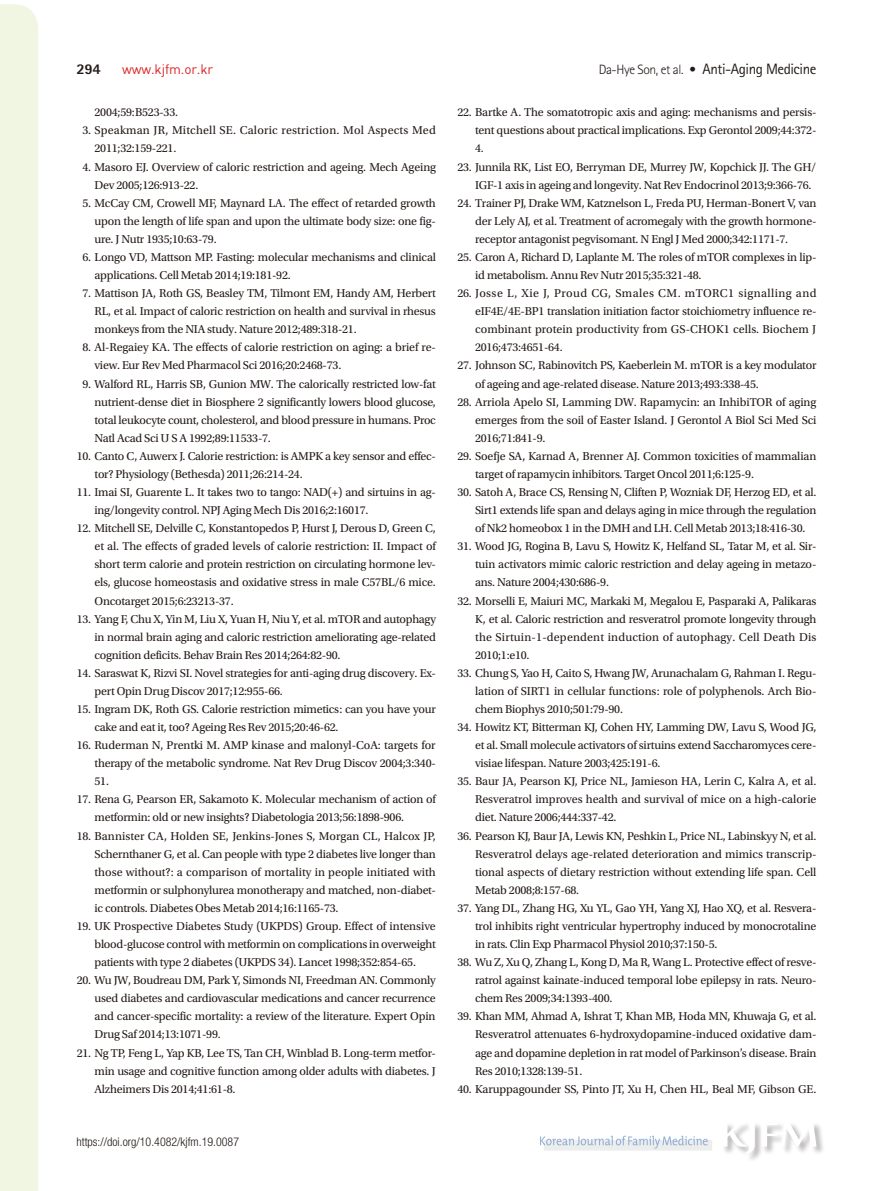
<style>
.page{position:relative;width:893px;height:1191px;background:#fff}
.page>*{position:absolute;margin:0;border:0;box-sizing:border-box;transform-origin:0 0}
.t1{font:15px "Rotis Sans Serif Std";letter-spacing:-.03em;color:#231916}
.t2{font:800 15px "Rotis Sans Serif Std";color:#231916}
.t3{font:13.5px "Dinreg";letter-spacing:-.01em;color:#dd2424}
.제목{font:12px/18px "Utopia Std";letter-spacing:-.02em;color:#231916;text-align:justify}
.제목-2{font:12px/18px "Utopia Std";letter-spacing:.015em;color:#231916}
.t4{font:300 condensed 12px "Helvetica Neue LT Std";color:#231916}
.s1{font-weight:300;font-size:13.5px}
</style>
<div class="page">
<div style="left:0;top:4px;width:38px;height:1187px;background:#f0f6e2"></div>
<div style="left:721px;top:1122px;width:104px;height:40px;background:#231916;opacity:.3"></div>
<svg style="left:722px;top:1122px;width:94px;height:32px"></svg>
<div style="left:544px;top:1140px;width:168px;height:10px;background:#eceded"></div>
<svg style="left:540px;top:1135px;width:168px;height:13px"></svg>
<p class="t2" style="left:77px;top:60px;width:26px">294</p>
<p class="t3" style="left:122px;top:61px;width:93px">www.kjfm.or.kr</p>
<p class="t1" style="left:599px;top:60px;width:219px"><span class="s1">Da-Hye Son, et al. •</span> Anti-Aging Medicine</p>
<p class="제목" style="left:95px;top:104px;width:85px">2004;59:B523-33.</p>
<p class="제목-2" style="left:95px;top:122px;width:343px;text-indent:-12px">3. Speakman JR, Mitchell SE. Caloric restriction. Mol Aspects Med<br>2011;32:159-221.</p>
<p class="제목" style="left:95px;top:158px;width:343px;text-indent:-12px">4. Masoro EJ. Overview of caloric restriction and ageing. Mech Ageing<br>Dev 2005;126:913-22.</p>
<p class="제목" style="left:95px;top:194px;width:343px;text-indent:-12px">5. McCay CM, Crowell MF, Maynard LA. The effect of retarded growth upon the length of life span and upon the ultimate body size: one fig&shy;ure. J Nutr 1935;10:63-79.</p>
<p class="제목" style="left:95px;top:248px;width:343px;text-indent:-12px">6. Longo VD, Mattson MP. Fasting: molecular mechanisms and clinical applications. Cell Metab 2014;19:181-92.</p>
<p class="제목" style="left:95px;top:284px;width:343px;text-indent:-12px">7. Mattison JA, Roth GS, Beasley TM, Tilmont EM, Handy AM, Herbert RL, et al. Impact of caloric restriction on health and survival in rhesus monkeys from the NIA study. Nature 2012;489:318-21.</p>
<p class="제목" style="left:95px;top:339px;width:343px;text-indent:-12px">8. Al-Regaiey KA. The effects of calorie restriction on aging: a brief re&shy;view. Eur Rev Med Pharmacol Sci 2016;20:2468-73.</p>
<p class="제목" style="left:95px;top:375px;width:343px;text-indent:-12px">9. Walford RL, Harris SB, Gunion MW. The calorically restricted low-fat nutrient-dense diet in Biosphere 2 significantly lowers blood glucose, total leukocyte count, cholesterol, and blood pressure in humans. Proc Natl Acad Sci U S A 1992;89:11533-7.</p>
<p class="제목" style="left:95px;top:447px;width:343px;text-indent:-18px">10. Canto C, Auwerx J. Calorie restriction: is AMPK a key sensor and effec&shy;tor? Physiology (Bethesda) 2011;26:214-24.</p>
<p class="제목" style="left:95px;top:483px;width:343px;text-indent:-18px">11. Imai SI, Guarente L. It takes two to tango: NAD(+) and sirtuins in ag&shy;ing/longevity control. NPJ Aging Mech Dis 2016;2:16017.</p>
<p class="제목" style="left:95px;top:519px;width:343px;text-indent:-18px">12. Mitchell SE, Delville C, Konstantopedos P, Hurst J, Derous D, Green C, et al. The effects of graded levels of calorie restriction: II. Impact of short term calorie and protein restriction on circulating hormone lev&shy;els, glucose homeostasis and oxidative stress in male C57BL/6 mice.<br>Oncotarget 2015;6:23213-37.</p>
<p class="제목" style="left:95px;top:610px;width:343px;text-indent:-18px">13. Yang F, Chu X, Yin M, Liu X, Yuan H, Niu Y, et al. mTOR and autophagy in normal brain aging and caloric restriction ameliorating age-related cognition deficits. Behav Brain Res 2014;264:82-90.</p>
<p class="제목" style="left:95px;top:664px;width:343px;text-indent:-18px">14. Saraswat K, Rizvi SI. Novel strategies for anti-aging drug discovery. Ex&shy;pert Opin Drug Discov 2017;12:955-66.</p>
<p class="제목" style="left:95px;top:700px;width:343px;text-indent:-18px">15. Ingram DK, Roth GS. Calorie restriction mimetics: can you have your cake and eat it, too? Ageing Res Rev 2015;20:46-62.</p>
<p class="제목" style="left:95px;top:736px;width:343px;text-indent:-18px">16. Ruderman N, Prentki M. AMP kinase and malonyl-CoA: targets for therapy of the metabolic syndrome. Nat Rev Drug Discov 2004;3:340- 51.</p>
<p class="제목" style="left:95px;top:790px;width:343px;text-indent:-18px">17. Rena G, Pearson ER, Sakamoto K. Molecular mechanism of action of metformin: old or new insights? Diabetologia 2013;56:1898-906.</p>
<p class="제목" style="left:95px;top:827px;width:343px;text-indent:-18px">18. Bannister CA, Holden SE, Jenkins-Jones S, Morgan CL, Halcox JP, Schernthaner G, et al. Can people with type 2 diabetes live longer than those without?: a comparison of mortality in people initiated with metformin or sulphonylurea monotherapy and matched, non-diabet&shy;ic controls. Diabetes Obes Metab 2014;16:1165-73.</p>
<p class="제목" style="left:95px;top:917px;width:343px;text-indent:-18px">19. UK Prospective Diabetes Study (UKPDS) Group. Effect of intensive blood-glucose control with metformin on complications in overweight patients with type 2 diabetes (UKPDS 34). Lancet 1998;352:854-65.</p>
<p class="제목" style="left:95px;top:971px;width:343px;text-indent:-18px">20. Wu JW, Boudreau DM, Park Y, Simonds NI, Freedman AN. Commonly used diabetes and cardiovascular medications and cancer recurrence and cancer-specific mortality: a review of the literature. Expert Opin Drug Saf 2014;13:1071-99.</p>
<p class="제목" style="left:95px;top:1043px;width:343px;text-indent:-18px">21. Ng TP, Feng L, Yap KB, Lee TS, Tan CH, Winblad B. Long-term metfor&shy;min usage and cognitive function among older adults with diabetes. J Alzheimers Dis 2014;41:61-8.</p>
<p class="t4" style="left:77px;top:1134px;width:164px">https://doi.org/10.4082/kjfm.19.0087</p>
<p class="제목" style="left:475px;top:104px;width:343px;text-indent:-18px">22. Bartke A. The somatotropic axis and aging: mechanisms and persis&shy;tent questions about practical implications. Exp Gerontol 2009;44:372- 4.</p>
<p class="제목" style="left:475px;top:158px;width:343px;text-indent:-18px">23. Junnila RK, List EO, Berryman DE, Murrey JW, Kopchick JJ. The GH/<br>IGF-1 axis in ageing and longevity. Nat Rev Endocrinol 2013;9:366-76.</p>
<p class="제목" style="left:475px;top:194px;width:343px;text-indent:-18px">24. Trainer PJ, Drake WM, Katznelson L, Freda PU, Herman-Bonert V, van der Lely AJ, et al. Treatment of acromegaly with the growth hormone&shy;receptor antagonist pegvisomant. N Engl J Med 2000;342:1171-7.</p>
<p class="제목" style="left:475px;top:248px;width:343px;text-indent:-18px">25. Caron A, Richard D, Laplante M. The roles of mTOR complexes in lip&shy;id metabolism. Annu Rev Nutr 2015;35:321-48.</p>
<p class="제목" style="left:475px;top:284px;width:343px;text-indent:-18px">26. Josse L, Xie J, Proud CG, Smales CM. mTORC1 signalling and eIF4E/4E-BP1 translation initiation factor stoichiometry influence re&shy;combinant protein productivity from GS-CHOK1 cells. Biochem J 2016;473:4651-64.</p>
<p class="제목" style="left:475px;top:357px;width:343px;text-indent:-18px">27. Johnson SC, Rabinovitch PS, Kaeberlein M. mTOR is a key modulator of ageing and age-related disease. Nature 2013;493:338-45.</p>
<p class="제목" style="left:475px;top:393px;width:343px;text-indent:-18px">28. Arriola Apelo SI, Lamming DW. Rapamycin: an InhibiTOR of aging emerges from the soil of Easter Island. J Gerontol A Biol Sci Med Sci 2016;71:841-9.</p>
<p class="제목" style="left:475px;top:447px;width:343px;text-indent:-18px">29. Soefje SA, Karnad A, Brenner AJ. Common toxicities of mammalian target of rapamycin inhibitors. Target Oncol 2011;6:125-9.</p>
<p class="제목" style="left:475px;top:483px;width:343px;text-indent:-18px">30. Satoh A, Brace CS, Rensing N, Cliften P, Wozniak DF, Herzog ED, et al.<br>Sirt1 extends life span and delays aging in mice through the regulation of Nk2 homeobox 1 in the DMH and LH. Cell Metab 2013;18:416-30.</p>
<p class="제목" style="left:475px;top:537px;width:343px;text-indent:-18px">31. Wood JG, Rogina B, Lavu S, Howitz K, Helfand SL, Tatar M, et al. Sir&shy;tuin activators mimic caloric restriction and delay ageing in metazo&shy;ans. Nature 2004;430:686-9.</p>
<p class="제목" style="left:475px;top:592px;width:343px;text-indent:-18px">32. Morselli E, Maiuri MC, Markaki M, Megalou E, Pasparaki A, Palikaras K, et al. Caloric restriction and resveratrol promote longevity through the Sirtuin-1-dependent induction of autophagy. Cell Death Dis 2010;1:e10.</p>
<p class="제목" style="left:475px;top:664px;width:343px;text-indent:-18px">33. Chung S, Yao H, Caito S, Hwang JW, Arunachalam G, Rahman I. Regu&shy;lation of SIRT1 in cellular functions: role of polyphenols. Arch Bio&shy;chem Biophys 2010;501:79-90.</p>
<p class="제목" style="left:475px;top:718px;width:343px;text-indent:-18px">34. Howitz KT, Bitterman KJ, Cohen HY, Lamming DW, Lavu S, Wood JG, et al. Small molecule activators of sirtuins extend Saccharomyces cere&shy;visiae lifespan. Nature 2003;425:191-6.</p>
<p class="제목" style="left:475px;top:772px;width:343px;text-indent:-18px">35. Baur JA, Pearson KJ, Price NL, Jamieson HA, Lerin C, Kalra A, et al.<br>Resveratrol improves health and survival of mice on a high-calorie diet. Nature 2006;444:337-42.</p>
<p class="제목" style="left:475px;top:827px;width:343px;text-indent:-18px">36. Pearson KJ, Baur JA, Lewis KN, Peshkin L, Price NL, Labinskyy N, et al.<br>Resveratrol delays age-related deterioration and mimics transcrip&shy;tional aspects of dietary restriction without extending life span. Cell Metab 2008;8:157-68.</p>
<p class="제목" style="left:475px;top:899px;width:343px;text-indent:-18px">37. Yang DL, Zhang HG, Xu YL, Gao YH, Yang XJ, Hao XQ, et al. Resvera&shy;trol inhibits right ventricular hypertrophy induced by monocrotaline in rats. Clin Exp Pharmacol Physiol 2010;37:150-5.</p>
<p class="제목" style="left:475px;top:953px;width:343px;text-indent:-18px">38. Wu Z, Xu Q, Zhang L, Kong D, Ma R, Wang L. Protective effect of resve&shy;ratrol against kainate-induced temporal lobe epilepsy in rats. Neuro&shy;chem Res 2009;34:1393-400.</p>
<p class="제목" style="left:475px;top:1007px;width:343px;text-indent:-18px">39. Khan MM, Ahmad A, Ishrat T, Khan MB, Hoda MN, Khuwaja G, et al.<br>Resveratrol attenuates 6-hydroxydopamine-induced oxidative dam&shy;age and dopamine depletion in rat model of Parkinson’s disease. Brain Res 2010;1328:139-51.</p>
<p class="제목" style="left:457px;top:1080px;width:361px">40. Karuppagounder SS, Pinto JT, Xu H, Chen HL, Beal MF, Gibson GE.</p>
</div>
